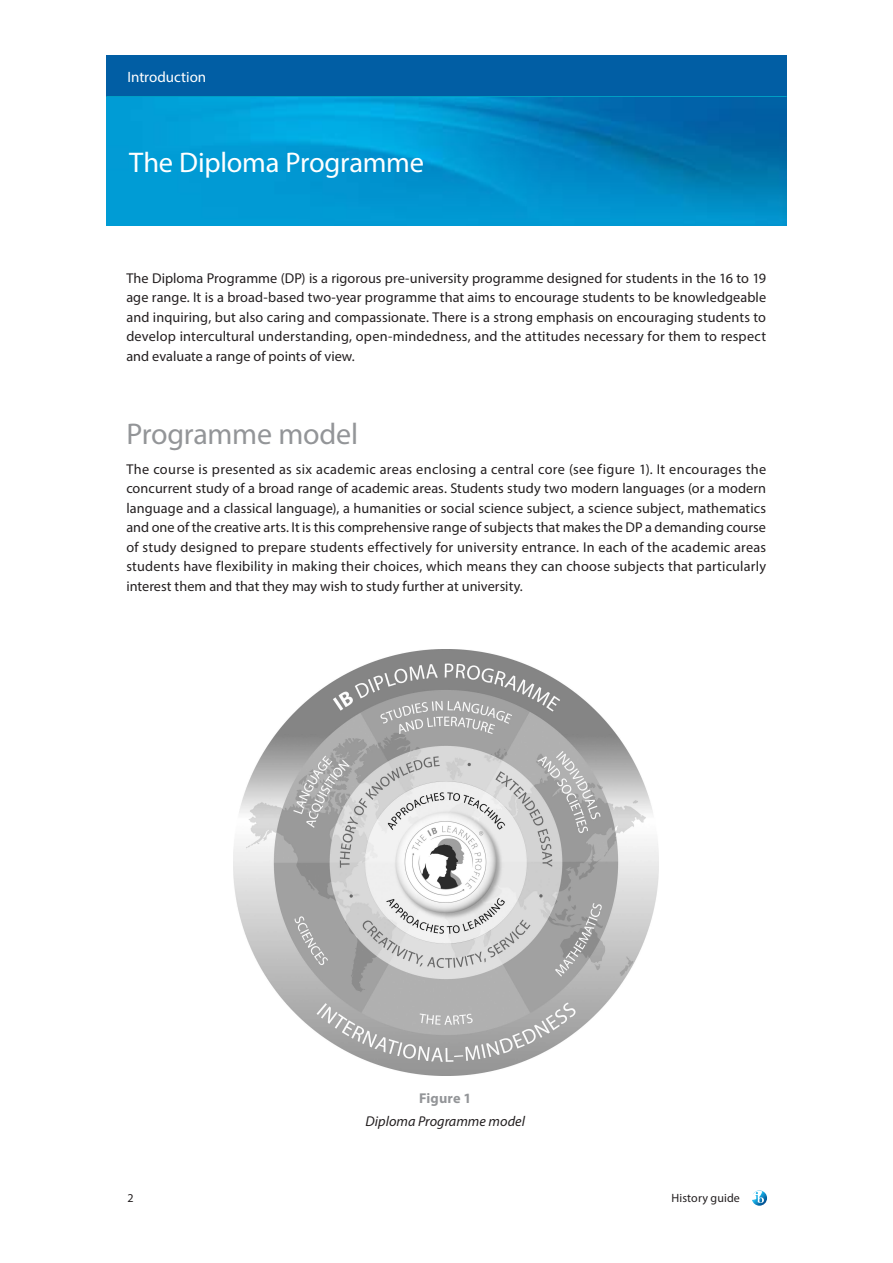
<style>
.page{position:relative;width:893px;height:1263px;background:#fff}
.page>*{position:absolute;margin:0;border:0;box-sizing:border-box;transform-origin:0 0}
.t1{font:30px "Myriad Pro";letter-spacing:-.01em;color:#939598}
.t2{font:28.5px "Myriad Pro";letter-spacing:-.01em;color:#fff}
.t3{font:15px "Myriad Pro";color:#fff}
.t4{font:14.25px/19.5px "Myriad Pro";letter-spacing:.005em;color:#231f20;text-align:justify}
.t5{font:italic 14.25px "Myriad Pro";color:#231f20}
.t6{font:700 14.25px "Myriad Pro";letter-spacing:.005em;color:#939598}
.t7{font:12px "Myriad Pro";letter-spacing:.01em;color:#231f20}
</style>
<div class="page">
<div style="left:106px;top:55px;width:681px;height:43px;background:#015ea4"></div>
<hr style="left:106px;top:96px;width:681px;height:3px;background:#00bad1">
<svg style="left:752px;top:1190px;width:15px;height:16px"></svg>
<img style="left:106px;top:98px;width:681px;height:127px">
<img style="left:234px;top:650px;width:425px;height:425px">
<p class="t3" style="left:128px;top:67px;width:80px">Introduction</p>
<h2 class="t2" style="left:129px;top:145px;width:296px">The Diploma Programme</h2>
<p class="t4" style="left:126px;top:268px;width:641px">The Diploma Programme (DP) is a rigorous pre-university programme designed for students in the 16 to 19 age range. It is a broad-based two-year programme that aims to encourage students to be knowledgeable and inquiring, but also caring and compassionate. There is a strong emphasis on encouraging students to develop intercultural understanding, open-mindedness, and the attitudes necessary for them to respect and evaluate a range of points of view.</p>
<h1 class="t1" style="left:126px;top:415px;width:233px">Programme model</h1>
<p class="t4" style="left:126px;top:459px;width:641px">The course is presented as six academic areas enclosing a central core (see figure 1). It encourages the concurrent study of a broad range of academic areas. Students study two modern languages (or a modern language and a classical language), a humanities or social science subject, a science subject, mathematics and one of the creative arts. It is this comprehensive range of subjects that makes the DP a demanding course of study designed to prepare students effectively for university entrance. In each of the academic areas students have flexibility in making their choices, which means they can choose subjects that particularly interest them and that they may wish to study further at university.</p>
<p class="t6" style="left:419px;top:1088px;width:54px">Figure 1</p>
<p class="t5" style="left:366px;top:1112px;width:161px">Diploma Programme model</p>
<p class="t7" style="left:128px;top:1190px;width:8px">2</p>
<p class="t7" style="left:672px;top:1190px;width:70px">History guide</p>
</div>
